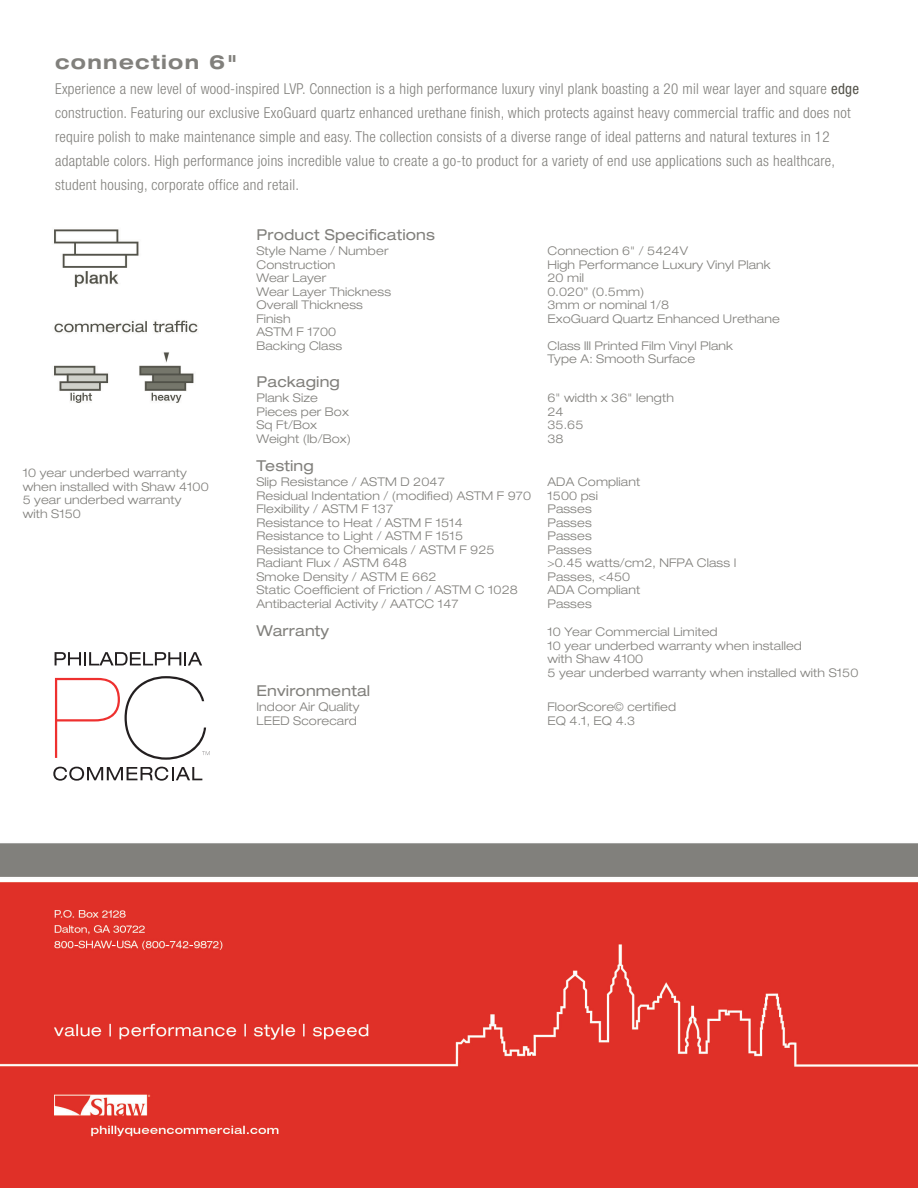
<style>
.page{position:relative;width:918px;height:1188px;background:#fff}
.page>*{position:absolute;margin:0;border:0;box-sizing:border-box;transform-origin:0 0}
.t1{font:700 expanded 19.5px "Helvetica Neue LT Std";letter-spacing:.07em;color:#81807c}
.t2{font:300 condensed 15px/24px "Helvetica Neue";letter-spacing:.02em;color:#81807c}
.t3{font:expanded 15px "Helvetica Neue LT Std";letter-spacing:.01em;color:#81807c}
.t4{font:300 expanded 12px/13.5px "Helvetica Neue LT Std";letter-spacing:.01em;color:#81807c}
.s1{font-weight:400;color:#535249}
</style>
<div class="page">
<img style="left:0;top:229px;width:918px;height:959px">
<svg style="left:55px;top:652px;width:147px;height:13px"></svg>
<svg style="left:55px;top:676px;width:155px;height:84px"></svg>
<svg style="left:53px;top:767px;width:149px;height:14px"></svg>
<p class="t1" style="left:55px;top:50px;width:184px">connection 6"</p>
<p class="t2" style="left:55px;top:76px;width:806px">Experience a new level of wood-inspired LVP. Connection is a high performance luxury vinyl plank boasting a 20 mil wear layer and square <span class="s1">edge </span>construction. Featuring our exclusive ExoGuard quartz enhanced urethane finish, which protects against heavy commercial traffic and does not require polish to make maintenance simple and easy. The collection consists of a diverse range of ideal patterns and natural textures in 12 adaptable colors. High performance joins incredible value to create a go-to product for a variety of end use applications such as healthcare, student housing, corporate office and retail.</p>
<p class="t3" style="left:256px;top:226px;width:180px">Product Specifications</p>
<p class="t4" style="left:256px;top:244px;width:133px">Style Name / Number</p>
<p class="t4" style="left:548px;top:244px;width:142px">Connection 6" / 5424V</p>
<p class="t4" style="left:256px;top:258px;width:80px">Construction</p>
<p class="t4" style="left:548px;top:258px;width:225px">High Performance Luxury Vinyl Plank</p>
<p class="t4" style="left:256px;top:271px;width:71px">Wear Layer</p>
<p class="t4" style="left:548px;top:271px;width:38px">20 mil</p>
<p class="t4" style="left:256px;top:285px;width:136px">Wear Layer Thickness</p>
<p class="t4" style="left:548px;top:285px;width:98px">0.020” (0.5mm)</p>
<p class="t4" style="left:256px;top:298px;width:108px">Overall Thickness</p>
<p class="t4" style="left:548px;top:298px;width:123px">3mm or nominal 1/8</p>
<p class="t4" style="left:256px;top:312px;width:36px">Finish</p>
<p class="t4" style="left:548px;top:312px;width:234px">ExoGuard Quartz Enhanced Urethane</p>
<p class="t4" style="left:256px;top:325px;width:81px">ASTM F 1700</p>
<p class="t4" style="left:256px;top:339px;width:87px">Backing Class</p>
<p class="t4" style="left:548px;top:339px;width:187px">Class lll Printed Film Vinyl Plank</p>
<p class="t4" style="left:548px;top:352px;width:149px">Type A: Smooth Surface</p>
<p class="t3" style="left:256px;top:373px;width:85px">Packaging</p>
<p class="t4" style="left:256px;top:391px;width:63px">Plank Size</p>
<p class="t4" style="left:548px;top:391px;width:128px">6" width x 36" length</p>
<p class="t4" style="left:256px;top:405px;width:94px">Pieces per Box</p>
<p class="t4" style="left:548px;top:405px;width:18px">24</p>
<p class="t4" style="left:256px;top:418px;width:62px">Sq Ft/Box</p>
<p class="t4" style="left:548px;top:418px;width:37px">35.65</p>
<p class="t4" style="left:256px;top:432px;width:96px">Weight (lb/Box)</p>
<p class="t4" style="left:548px;top:432px;width:18px">38</p>
<p class="t3" style="left:256px;top:457px;width:59px">Testing</p>
<p class="t4" style="left:256px;top:475px;width:190px">Slip Resistance / ASTM D 2047</p>
<p class="t4" style="left:548px;top:475px;width:94px">ADA Compliant</p>
<p class="t4" style="left:256px;top:489px;width:276px">Residual Indentation / (modified) ASTM F 970</p>
<p class="t4" style="left:548px;top:489px;width:52px">1500 psi</p>
<p class="t4" style="left:256px;top:502px;width:138px">Flexibility / ASTM F 137</p>
<p class="t4" style="left:548px;top:502px;width:46px">Passes</p>
<p class="t4" style="left:256px;top:516px;width:208px">Resistance to Heat / ASTM F 1514</p>
<p class="t4" style="left:548px;top:516px;width:46px">Passes</p>
<p class="t4" style="left:256px;top:529px;width:208px">Resistance to Light / ASTM F 1515</p>
<p class="t4" style="left:548px;top:529px;width:46px">Passes</p>
<p class="t4" style="left:256px;top:543px;width:240px">Resistance to Chemicals / ASTM F 925</p>
<p class="t4" style="left:548px;top:543px;width:46px">Passes</p>
<p class="t4" style="left:256px;top:556px;width:152px">Radiant Flux / ASTM 648</p>
<p class="t4" style="left:548px;top:556px;width:190px">&gt;0.45 watts/cm2, NFPA Class I</p>
<p class="t4" style="left:256px;top:570px;width:181px">Smoke Density / ASTM E 662</p>
<p class="t4" style="left:548px;top:570px;width:84px">Passes, &lt;450</p>
<p class="t4" style="left:256px;top:583px;width:263px">Static Coefficient of Friction / ASTM C 1028</p>
<p class="t4" style="left:548px;top:583px;width:94px">ADA Compliant</p>
<p class="t4" style="left:256px;top:597px;width:204px">Antibacterial Activity / AATCC 147</p>
<p class="t4" style="left:548px;top:597px;width:46px">Passes</p>
<p class="t3" style="left:256px;top:622px;width:74px">Warranty</p>
<p class="t4" style="left:548px;top:625px;width:172px">10 Year Commercial Limited</p>
<p class="t4" style="left:548px;top:639px;width:256px">10 year underbed warranty when installed</p>
<p class="t4" style="left:548px;top:652px;width:97px">with Shaw 4100</p>
<p class="t4" style="left:548px;top:666px;width:312px">5 year underbed warranty when installed with S150</p>
<p class="t3" style="left:256px;top:682px;width:115px">Environmental</p>
<p class="t4" style="left:256px;top:700px;width:105px">Indoor Air Quality</p>
<p class="t4" style="left:548px;top:700px;width:130px">FloorScore© certified</p>
<p class="t4" style="left:256px;top:714px;width:102px">LEED Scorecard</p>
<p class="t4" style="left:548px;top:714px;width:89px">EQ 4.1, EQ 4.3</p>
<p class="t4" style="left:23px;top:466px;width:188px">10 year underbed warranty when installed with Shaw 4100</p>
<p class="t4" style="left:23px;top:493px;width:160px">5 year underbed warranty with S150</p>
</div>
